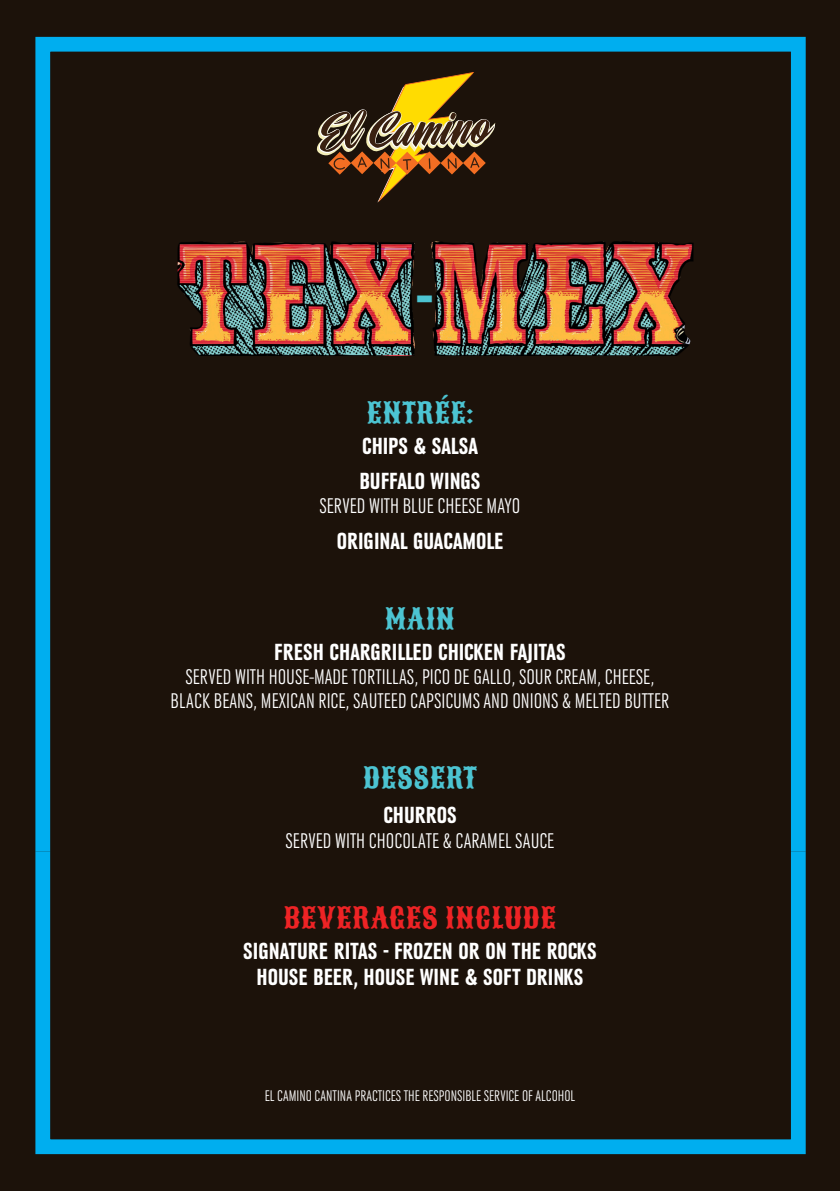
<style>
.page{position:relative;width:840px;height:1191px;background:#fff}
.page>*{position:absolute;margin:0;border:0;box-sizing:border-box;transform-origin:0 0}
.t1{font:900 48.8px "Circular Std";color:#4cc4d2}
.t2{font:28.8px "Sancreek";letter-spacing:.035em;color:#4cc4d2}
.t3{font:28.8px "Sancreek";letter-spacing:.035em;color:#ee2325}
.t4{font:700 24.2px "URW Grotesk Con";color:#fff}
.t5{font:22px/24.2px "URW Grotesk E Ligh Cond";color:#fff;text-align:center}
.t6{font:16px "URW Grotesk E Ligh Cond";color:#fff}
</style>
<div class="page">
<div style="left:0;top:0;width:839px;height:1191px;background:#1c120a"></div>
<div style="left:35px;top:844px;width:770px;height:310px;border:15px solid #00aeef"></div>
<div style="left:35px;top:37px;width:770px;height:821px;border:15px solid #00aeef"></div>
<img style="left:177px;top:241px;width:517px;height:115px">
<svg style="left:317px;top:72px;width:178px;height:130px"></svg>
<p class="t1" style="left:415px;top:266px;width:20px">-</p>
<p class="t2" style="left:366px;top:393px;width:108px">ENTRÉE:</p>
<p class="t4" style="left:362px;top:432px;width:117px">CHIPS &amp; SALSA</p>
<p class="t4" style="left:359px;top:468px;width:122px">BUFFALO WINGS</p>
<p class="t5" style="left:319px;top:494px;width:202px">SERVED WITH BLUE CHEESE MAYO</p>
<p class="t4" style="left:336px;top:527px;width:168px">ORIGINAL GUACAMOLE</p>
<p class="t2" style="left:385px;top:599px;width:71px">MAIN</p>
<p class="t4" style="left:274px;top:638px;width:293px">FRESH CHARGRILLED CHICKEN FAJITAS</p>
<p class="t5" style="left:170px;top:664px;width:500px">SERVED WITH HOUSE-MADE TORTILLAS, PICO DE GALLO, SOUR CREAM, CHEESE,<br>BLACK BEANS, MEXICAN RICE, SAUTEED CAPSICUMS AND ONIONS &amp; MELTED BUTTER</p>
<p class="t2" style="left:363px;top:758px;width:115px">DESSERT</p>
<p class="t4" style="left:383px;top:802px;width:75px">CHURROS</p>
<p class="t5" style="left:285px;top:828px;width:270px">SERVED WITH CHOCOLATE &amp; CARAMEL SAUCE</p>
<p class="t3" style="left:284px;top:898px;width:273px">BEVERAGES INCLUDE</p>
<p class="t4" style="left:243px;top:937px;width:355px">SIGNATURE RITAS - FROZEN OR ON THE ROCKS</p>
<p class="t4" style="left:256px;top:964px;width:328px">HOUSE BEER, HOUSE WINE &amp; SOFT DRINKS</p>
<p class="t6" style="left:265px;top:1087px;width:312px">EL CAMINO CANTINA PRACTICES THE RESPONSIBLE SERVICE OF ALCOHOL</p>
</div>
